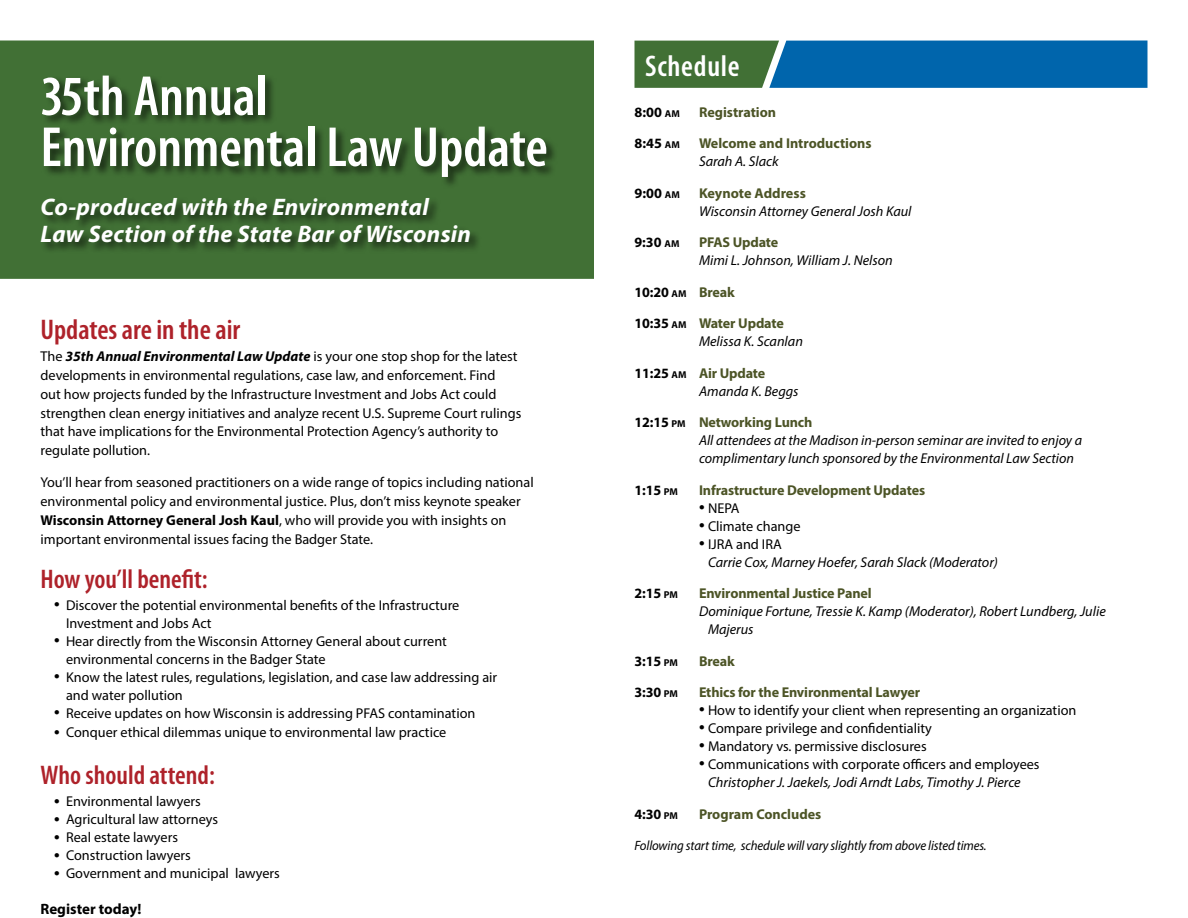
<style>
.page{position:relative;width:1188px;height:918px;background:#fff}
.page>*{position:absolute;margin:0;border:0;box-sizing:border-box;transform-origin:0 0}
.t1{font:600 condensed 57px/51px "Myriad Pro";color:#fff}
.t2{font:600 condensed 30px "Myriad Pro";letter-spacing:.025em;color:#fff}
.t3{font:600 condensed 28.5px "Myriad Pro";color:#ae222a}
.t4{font:600 condensed 27px "Myriad Pro";color:#ae222a}
.t5{font:italic 700 24px/27px "Myriad Pro";letter-spacing:.01em;color:#fff}
.t6{font:700 15px "Myriad Pro";color:#000}
.t7{font:14.25px/18.8px "Myriad Pro";color:#000}
.t8{font:italic 14.25px/18px "Myriad Pro";color:#000}
.t9{font:700 14.25px "Myriad Pro";letter-spacing:-.01em;color:#4c5426}
.t10{font:700 14.25px "Myriad Pro";letter-spacing:-.01em;color:#000}
.t11{font:italic 13.5px "Myriad Pro";letter-spacing:-.01em;color:#000;scale:.95 1}
.s1{font-weight:700;font-style:italic}
.s2{font-weight:700}
.s3{font-size:10.05px}
.s4{color:#4c5426}
.s5{font-weight:700;font-style:normal}
.s6{font-weight:700;font-style:normal;font-size:10.05px}
.s7{font-weight:700;font-style:normal;color:#4c5426}
.s8{font-style:normal}
</style>
<div class="page">
<div style="left:1px;top:41px;width:592px;height:237px;background:#417035"></div>
<div style="left:0;top:40px;width:594px;height:239px;border:2px solid #417035"></div>
<div style="left:41px;top:74px;width:517px;height:180px;background:#000;opacity:.6"></div>
<svg style="left:635px;top:40px;width:512px;height:48px;background:#186c8f"></svg>
<h1 class="t1" style="left:40px;top:70px;width:509px">35th Annual<br>Environmental Law Update</h1>
<h3 class="t5" style="left:40px;top:192px;width:432px">Co-produced with the Environmental<br>Law Section of the State Bar of Wisconsin</h3>
<h3 class="t3" style="left:40px;top:312px;width:201px">Updates are in the air</h3>
<p class="t7" style="left:40px;top:347px;width:482px">The <span class="s1">35th Annual Environmental Law Update</span> is your one stop shop for the latest developments in environmental regulations, case law, and enforcement. Find<br>out how projects funded by the Infrastructure Investment and Jobs Act could strengthen clean energy initiatives and analyze recent U.S. Supreme Court rulings that have implications for the Environmental Protection Agency’s authority to regulate pollution.</p>
<p class="t7" style="left:40px;top:473px;width:495px">You’ll hear from seasoned practitioners on a wide range of topics including national environmental policy and environmental justice. Plus, don’t miss keynote speaker <span class="s2">Wisconsin Attorney General Josh Kaul</span>, who will provide you with insights on important environmental issues facing the Badger State.</p>
<h3 class="t4" style="left:40px;top:562px;width:169px">How you’ll benefit:</h3>
<p class="t7" style="left:66px;top:596px;width:395px;line-height:18px;text-indent:-12px">● Discover the potential environmental benefits of the Infrastructure<br>Investment and Jobs Act</p>
<p class="t7" style="left:66px;top:632px;width:382px;line-height:18px;text-indent:-12px">● Hear directly from the Wisconsin Attorney General about current environmental concerns in the Badger State</p>
<p class="t7" style="left:66px;top:668px;width:433px;line-height:18px;text-indent:-12px">● Know the latest rules, regulations, legislation, and case law addressing air and water pollution</p>
<p class="t7" style="left:54px;top:703px;width:423px">● Receive updates on how Wisconsin is addressing PFAS contamination</p>
<p class="t7" style="left:54px;top:723px;width:394px">● Conquer ethical dilemmas unique to environmental law practice</p>
<h3 class="t4" style="left:40px;top:759px;width:176px">Who should attend:</h3>
<p class="t7" style="left:54px;top:792px;width:148px">● Environmental lawyers</p>
<p class="t7" style="left:54px;top:810px;width:166px">● Agricultural law attorneys</p>
<p class="t7" style="left:54px;top:828px;width:126px">● Real estate lawyers</p>
<p class="t7" style="left:54px;top:846px;width:138px">● Construction lawyers</p>
<p class="t7" style="left:54px;top:864px;width:227px">● Government and municipal lawyers</p>
<p class="t6" style="left:40px;top:899px;width:102px">Register today!</p>
<h2 class="t2" style="left:645px;top:47px;width:96px">Schedule</h2>
<p class="t10" style="left:634px;top:103px;width:47px">8:00 <span class="s3">AM</span></p>
<p class="t9" style="left:699px;top:103px;width:79px">Registration</p>
<p class="t10" style="left:634px;top:134px;width:47px">8:45 <span class="s3">AM</span></p>
<p class="t9" style="left:699px;top:134px;width:174px">Welcome and Introductions</p>
<p class="t8" style="left:699px;top:152px;width:81px">Sarah A. Slack</p>
<p class="t10" style="left:635px;top:184px;width:47px">9:00 <span class="s3">AM</span></p>
<p class="t9" style="left:699px;top:184px;width:108px">Keynote Address</p>
<p class="t8" style="left:699px;top:202px;width:214px">Wisconsin Attorney General Josh Kaul</p>
<p class="t10" style="left:634px;top:233px;width:47px">9:30 <span class="s3">AM</span></p>
<p class="t9" style="left:699px;top:233px;width:81px">PFAS Update</p>
<p class="t8" style="left:699px;top:251px;width:195px">Mimi L. Johnson, William J. Nelson</p>
<p class="t10" style="left:634px;top:283px;width:102px">10:20 <span class="s3">AM</span> <span class="s4">Break</span></p>
<p class="t8" style="left:699px;top:314px;width:105px;text-indent:-64px"><span class="s5">10:35</span> <span class="s6">AM</span> <span class="s7">Water Update<br></span>Melissa K. Scanlan</p>
<p class="t8" style="left:699px;top:364px;width:101px;text-indent:-64px"><span class="s5">11:25</span> <span class="s6">AM</span> <span class="s7">Air Update<br></span>Amanda K. Beggs</p>
<p class="t8" style="left:699px;top:413px;width:385px;text-indent:-64px"><span class="s5">12:15</span> <span class="s6">PM</span> <span class="s7">Networking Lunch<br></span>All attendees at the Madison in-person seminar are invited to enjoy a complimentary lunch sponsored by the Environmental Law Section</p>
<p class="t10" style="left:635px;top:481px;width:45px">1:15 <span class="s3">PM</span></p>
<p class="t9" style="left:699px;top:481px;width:228px">Infrastructure Development Updates</p>
<p class="t7" style="left:699px;top:498px;width:42px">● NEPA</p>
<p class="t7" style="left:699px;top:516px;width:103px">● Climate change</p>
<p class="t8" style="left:708px;top:535px;width:291px;text-indent:-9px">● <span class="s8">IJRA and IRA<br></span>Carrie Cox, Marney Hoefer, Sarah Slack (Moderator)</p>
<p class="t10" style="left:634px;top:584px;width:45px">2:15 <span class="s3">PM</span></p>
<p class="t9" style="left:699px;top:584px;width:174px">Environmental Justice Panel</p>
<p class="t8" style="left:708px;top:602px;width:399px;text-indent:-9px">Dominique Fortune, Tressie K. Kamp (Moderator), Robert Lundberg, Julie<br>Majerus</p>
<p class="t10" style="left:634px;top:652px;width:45px">3:15 <span class="s3">PM</span></p>
<p class="t9" style="left:699px;top:652px;width:37px">Break</p>
<p class="t10" style="left:635px;top:683px;width:45px">3:30 <span class="s3">PM</span></p>
<p class="t9" style="left:699px;top:683px;width:223px">Ethics for the Environmental Lawyer</p>
<p class="t7" style="left:699px;top:701px;width:379px">● How to identify your client when representing an organization</p>
<p class="t7" style="left:699px;top:719px;width:234px">● Compare privilege and confidentiality</p>
<p class="t7" style="left:699px;top:737px;width:229px">● Mandatory vs. permissive disclosures</p>
<p class="t8" style="left:708px;top:755px;width:333px;text-indent:-9px">● <span class="s8">Communications with corporate officers and employees<br></span>Christopher J. Jaekels, Jodi Arndt Labs, Timothy J. Pierce</p>
<p class="t10" style="left:634px;top:805px;width:45px">4:30 <span class="s3">PM</span></p>
<p class="t9" style="left:699px;top:805px;width:124px">Program Concludes</p>
<p class="t11" style="left:634px;top:837px;width:372px">Following start time, schedule will vary slightly from above listed times.</p>
</div>
